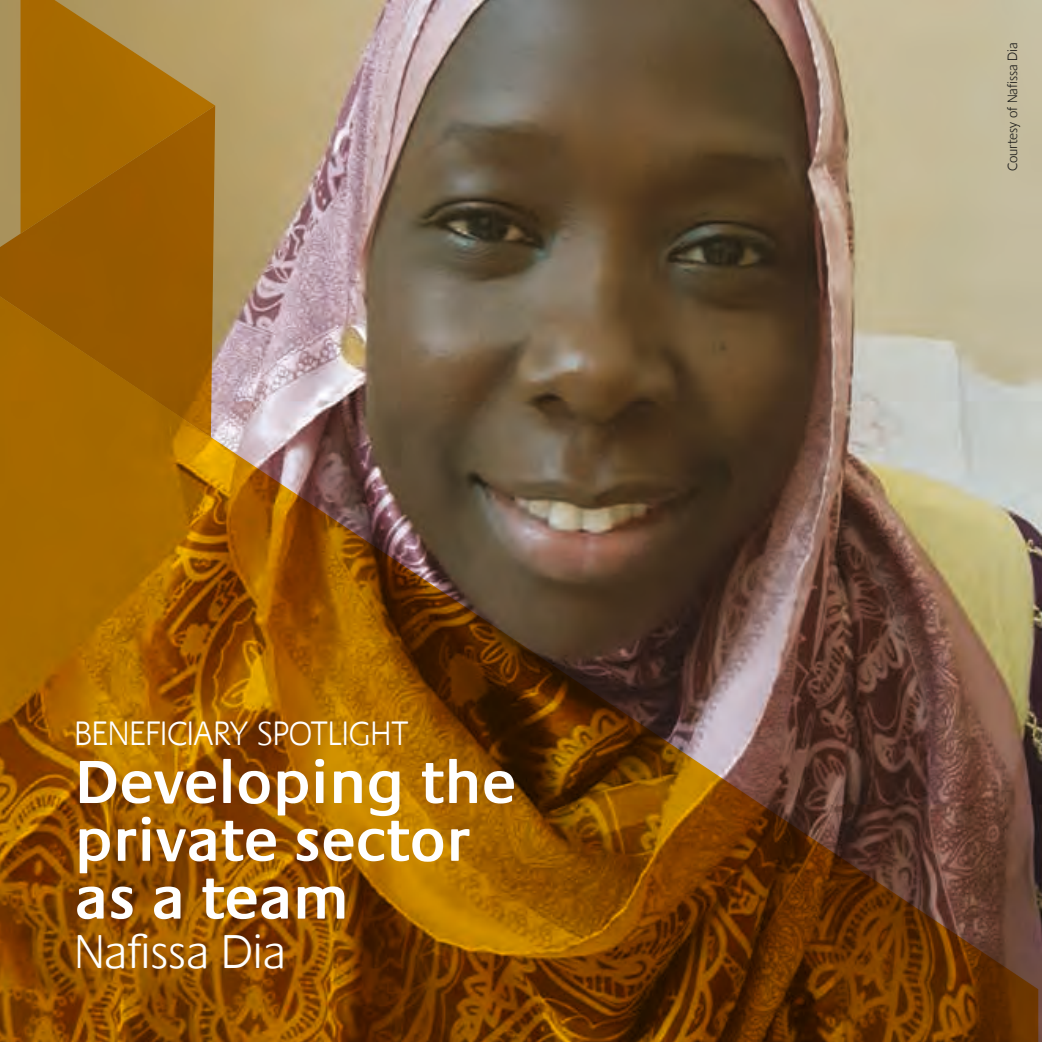
<style>
.page{position:relative;width:1042px;height:1042px;background:#fff}
.page>*{position:absolute;margin:0;border:0;box-sizing:border-box;transform-origin:0 0}
.t1{font:600 63px/57.8px "Praxis LT";color:#fff}
.t2{font:300 49px "Praxis LT";color:#fff}
.t3{font:300 35px "Praxis LT";color:#fff}
.t4{font:300 14px "Praxis LT";color:#1d1d1b}
</style>
<div class="page">
<img style="left:0;top:0;width:1042px;height:1042px">
<svg style="left:0;top:106px;width:215px;height:166px;background:#9c6817"></svg>
<svg style="left:21px;top:0;width:194px;height:234px;background:#a66f13"></svg>
<img style="left:0;top:272px;width:1038px;height:770px">
<p class="t3" style="left:74px;top:714px;width:335px">BENEFICIARY SPOTLIGHT</p>
<p class="t1" style="left:74px;top:754px;width:443px">Developing the private sector as a team</p>
<p class="t2" style="left:74px;top:924px;width:213px">Nafissa Dia</p>
<p class="t4" style="left:1005px;top:171px;width:130px;rotate:-90deg">Courtesy of Nafissa Dia</p>
</div>
